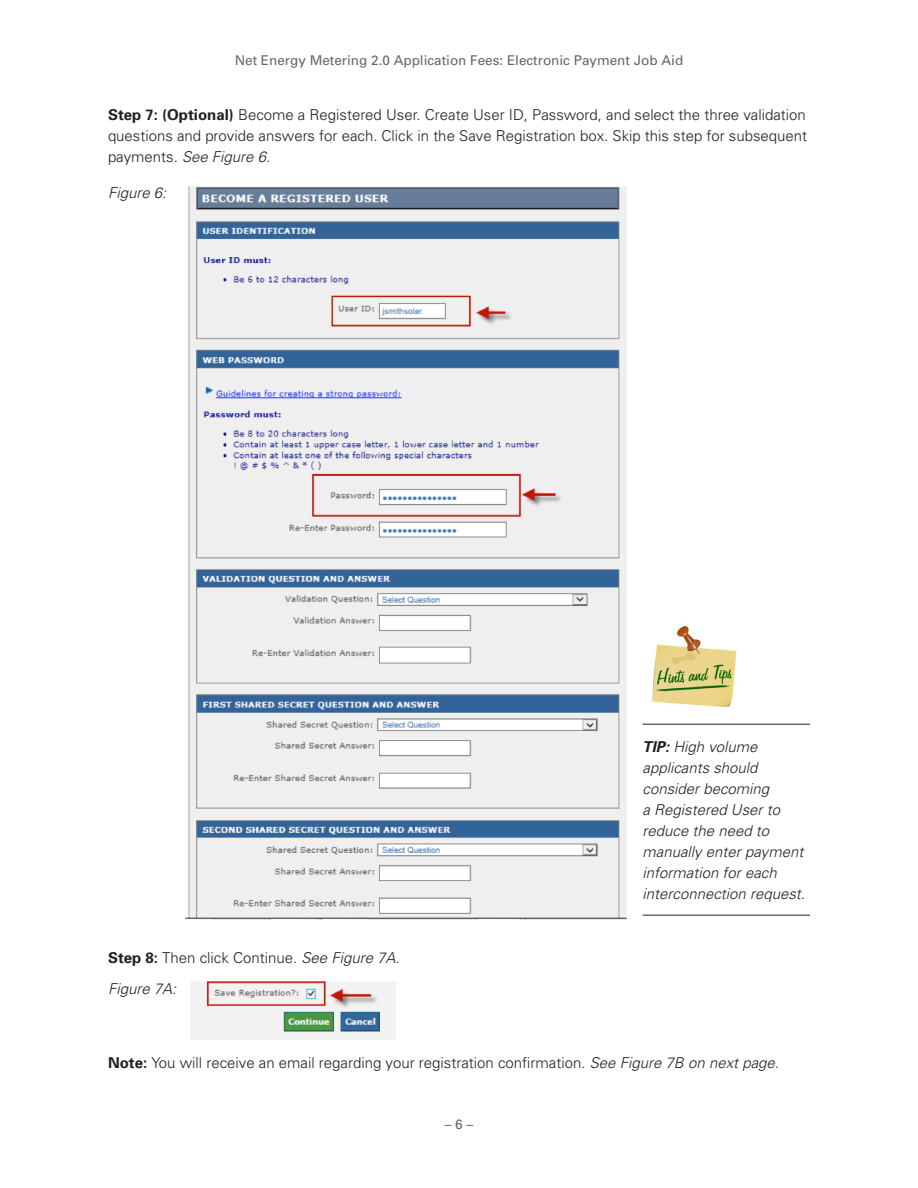
<style>
.page{position:relative;width:918px;height:1188px;background:#fff}
.page>*{position:absolute;margin:0;border:0;box-sizing:border-box;transform-origin:0 0}
.Body{font:300 15px/21px "Univers";color:#231f20;text-align:justify}
.TIP{font:italic 300 15px/21px "Univers";color:#231f20}
.Body-2{font:italic 300 15px "Univers";color:#231f20}
.t1{font:13.5px "Univers";color:#666}
.s1{font-weight:700}
.s2{font-style:italic}
</style>
<div class="page">
<img style="left:185px;top:186px;width:442px;height:734px">
<hr style="left:643px;top:724px;width:167px;height:1px;background:#231f20">
<hr style="left:643px;top:915px;width:167px;height:1px;background:#231f20">
<img style="left:651px;top:625px;width:86px;height:82px">
<img style="left:191px;top:981px;width:205px;height:58px">
<p class="t1" style="left:235px;top:52px;width:450px">Net Energy Metering 2.0 Application Fees: Electronic Payment Job Aid</p>
<p class="Body" style="left:108px;top:104px;width:701px"><span class="s1">Step 7: (Optional)</span> Become a Registered User. Create User ID, Password, and select the three validation questions and provide answers for each. Click in the Save Registration box. Skip this step for subsequent payments. <span class="s2">See Figure 6.</span></p>
<p class="Body-2" style="left:108px;top:184px;width:60px">Figure 6:</p>
<p class="Body" style="left:108px;top:946px;width:293px"><span class="s1">Step 8:</span> Then click Continue. <span class="s2">See Figure 7A.</span></p>
<p class="Body-2" style="left:108px;top:980px;width:70px">Figure 7A:</p>
<p class="TIP" style="left:643px;top:735px;width:164px"><span class="s1">TIP:</span> High volume applicants should consider becoming<br>a Registered User to reduce the need to manually enter payment information for each interconnection request.</p>
<p class="Body" style="left:108px;top:1052px;width:673px"><span class="s1">Note:</span> You will receive an email regarding your registration confirmation. <span class="s2">See Figure 7B on next page.</span></p>
<p class="t1" style="left:445px;top:1116px;width:30px">– 6 –</p>
</div>
